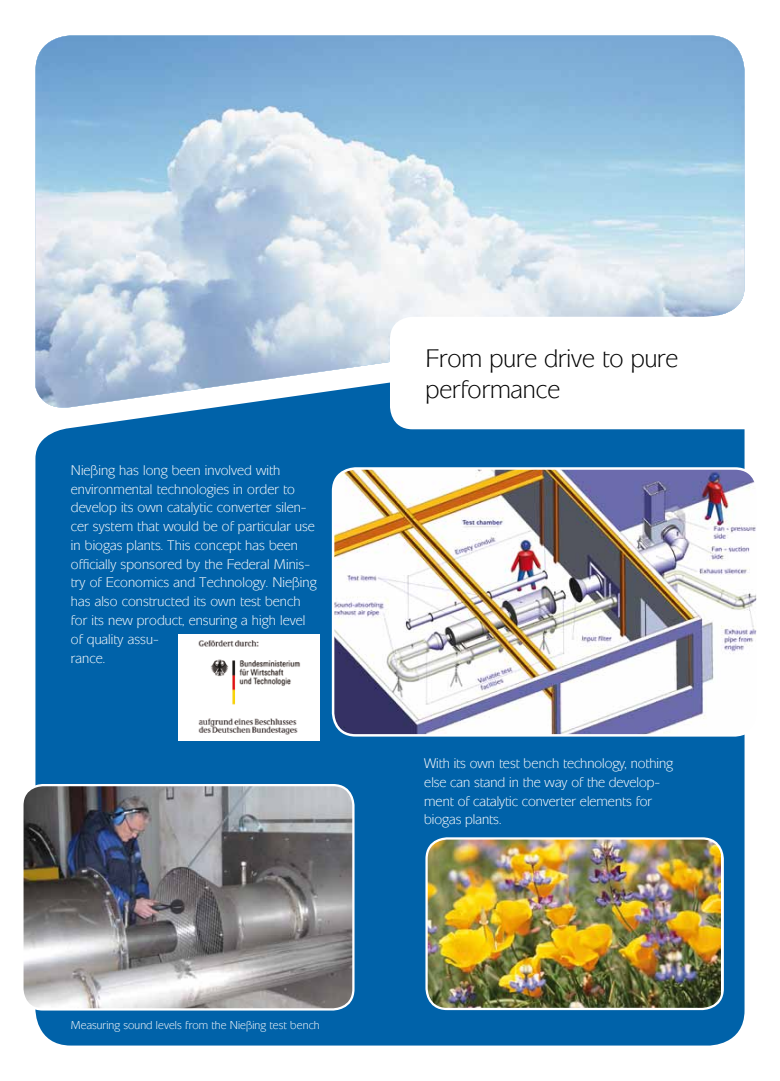
<style>
.page{position:relative;width:780px;height:1081px;background:#fff}
.page>*{position:absolute;margin:0;border:0;box-sizing:border-box;transform-origin:0 0}
.t1{font:25px/31.2px "Mixage BQ";color:#000}
.t2{font:13.75px/18.8px "Mixage BQ";letter-spacing:.005em;color:#fff}
.t3{font:11.25px "Mixage BQ";letter-spacing:.005em;color:#fff}
</style>
<div class="page">
<div style="left:35px;top:411px;width:709px;height:634px;background:#0062a9"></div>
<img style="left:35px;top:35px;width:709px;height:374px">
<div style="left:390px;top:317px;width:390px;height:112px;background:#fff;border-radius:22px"></div>
<img style="left:178px;top:634px;width:141px;height:106px">
<img style="left:24px;top:785px;width:329px;height:224px">
<div style="left:21px;top:784px;width:333px;height:226px;border:2px solid #fff;border-radius:20px"></div>
<img style="left:333px;top:468px;width:422px;height:267px">
<div style="left:332px;top:467px;width:426px;height:269px;border:2px solid #fff;border-radius:22px"></div>
<img style="left:426px;top:838px;width:295px;height:171px">
<div style="left:425px;top:837px;width:298px;height:173px;border:2px solid #fff;border-radius:20px"></div>
<p class="t2" style="left:71px;top:461px;width:247px">Nießing has long been involved with environmental technologies in order to develop its own catalytic converter silen&shy;cer system that would be of particular use in biogas plants. This concept has been officially sponsored by the Federal Minis&shy;try of Economics and Technology. Nießing has also constructed its own test bench for its new product, ensuring a high level of quality assu-<br>rance.</p>
<p class="t3" style="left:71px;top:1019px;width:250px">Measuring sound levels from the Nießing test bench</p>
<h1 class="t1" style="left:425px;top:342px;width:264px">Vom Schmiedehandwerk zum Anl genbau</h1>
<h1 class="t1" style="left:425px;top:343px;width:254px">From pure drive to pure performance</h1>
<p class="t2" style="left:424px;top:754px;width:250px">With its own test bench technology, nothing else can stand in the way of the develop&shy;ment of catalytic converter elements for biogas plants.</p>
</div>
